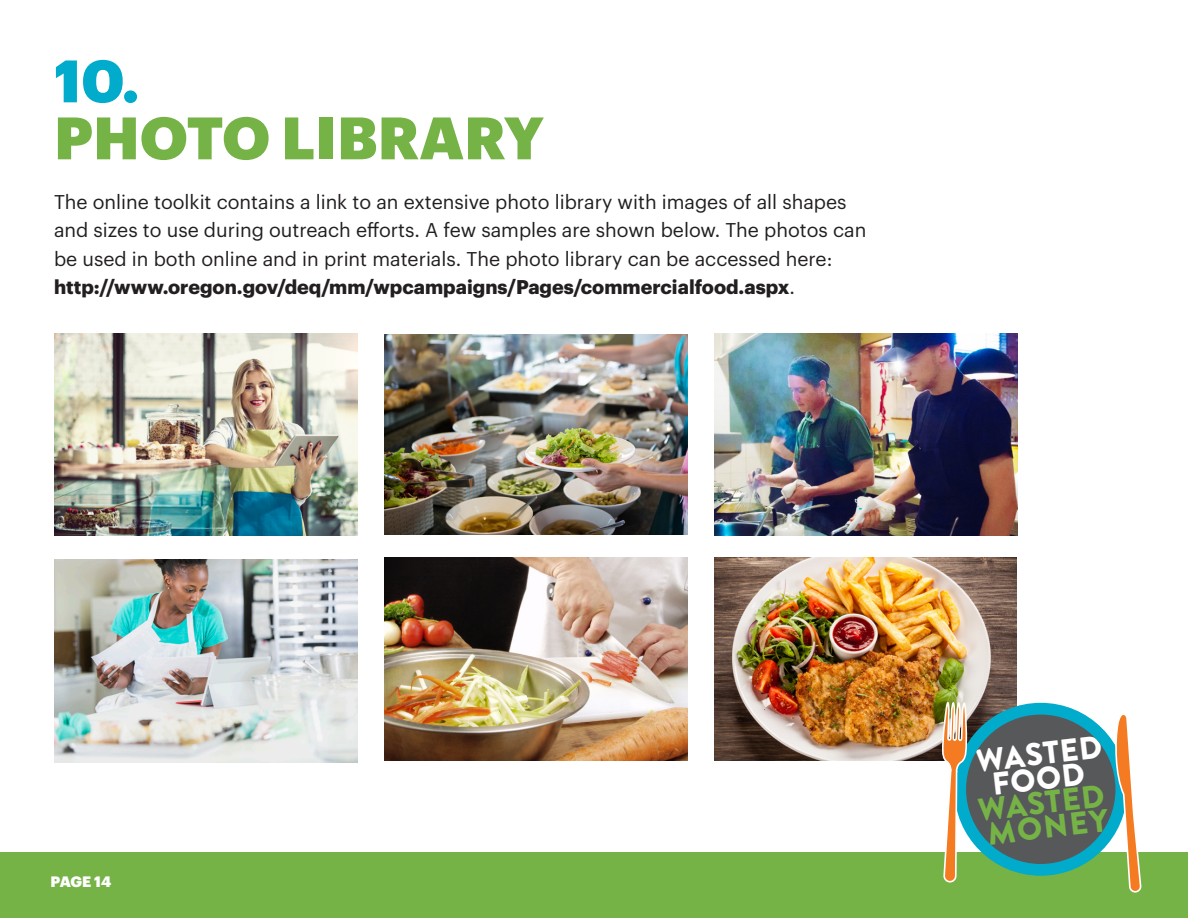
<style>
.page{position:relative;width:1188px;height:918px;background:#fff}
.page>*{position:absolute;margin:0;border:0;box-sizing:border-box;transform-origin:0 0}
.t1{font:900 58.5px/57px "Graphik";letter-spacing:.005em;color:#76b347}
.t2{font:900 31.65px/24.6px "Brandon Grotesque";color:#76b347;text-align:center}
.body{font:19.5px/28.5px "Graphik";color:#231f20}
.t3{font:900 14.85px "Graphik";letter-spacing:-.015em;color:#fff}
.s1{color:#00abcb}
.s2{font-weight:700}
.s3{color:#fff}
</style>
<div class="page">
<div style="left:0;top:852px;width:1188px;height:66px;background:#76b347"></div>
<img style="left:714px;top:333px;width:304px;height:203px">
<img style="left:384px;top:335px;width:304px;height:199px">
<img style="left:384px;top:558px;width:304px;height:202px">
<img style="left:714px;top:558px;width:303px;height:202px">
<img style="left:54px;top:333px;width:304px;height:202px">
<img style="left:54px;top:560px;width:304px;height:202px">
<div style="left:954px;top:703px;width:173px;height:173px;background:#00abcb;border-radius:50%"></div>
<svg style="left:1113px;top:715px;width:29px;height:178px"></svg>
<img style="left:942px;top:359px;width:26px;height:524px">
<div style="left:966px;top:715px;width:149px;height:149px;background:#57585a;border-radius:50%"></div>
<p class="t1" style="left:54px;top:47px;width:491px"><span class="s1">10.<br></span>PHOTO LIBRARY</p>
<p class="body" style="left:54px;top:186px;width:814px">The online toolkit contains a link to an extensive photo library with images of all shapes and sizes to use during outreach efforts. A few samples are shown below. The photos can be used in both online and in print materials. The photo library can be accessed here: <span class="s2">http://www.oregon.gov/deq/mm/wpcampaigns/Pages/commercialfood.aspx</span>.</p>
<p class="t3" style="left:51px;top:870px;width:62px">PAGE 14</p>
<p class="t2" style="left:972px;top:749px;width:131px;rotate:-6deg"><span class="s3">WASTED<br>FOOD<br></span>WASTED<br>MONEY</p>
</div>
